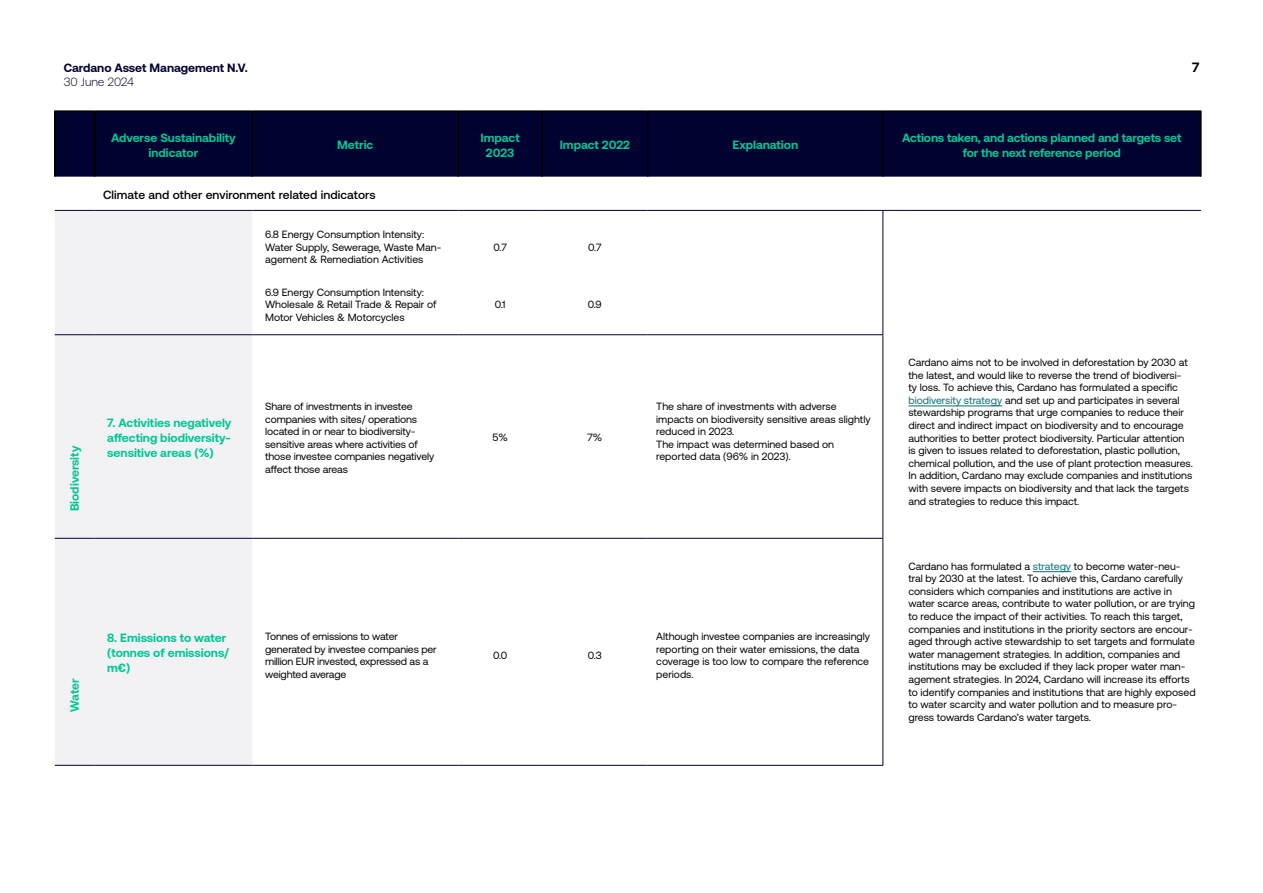
<style>
.page{position:relative;width:1263px;height:893px;background:#fff}
.page>*{position:absolute;margin:0;border:0;box-sizing:border-box;transform-origin:0 0}
.t1{font:700 13.5px "Aeonik";color:#000}
.t2{font:700 12px/15px "Aeonik";color:#00c795;text-align:center}
.t3{font:500 12px "Aeonik";letter-spacing:.01em;color:#000}
.t4{font:700 12px "Aeonik";color:#000230}
.t5{font:300 12px "Aeonik";color:#000230}
.t6{font:10.5px/12.6px "Aeonik";color:#000}
.s1{color:#0a6d76}
</style>
<div class="page">
<div style="left:56px;top:112px;width:1144px;height:65px;background:#000230"></div>
<div style="left:55px;top:211px;width:197px;height:554px;background:#f2f2f5"></div>
<hr style="left:54px;top:110px;width:40px;height:2px;background:#000">
<hr style="left:54px;top:112px;width:2px;height:65px;background:#000">
<hr style="left:94px;top:110px;width:158px;height:2px;background:#000">
<hr style="left:94px;top:112px;width:1px;height:65px;background:#000">
<hr style="left:252px;top:110px;width:206px;height:2px;background:#000">
<hr style="left:252px;top:112px;width:1px;height:65px;background:#000">
<hr style="left:458px;top:110px;width:84px;height:2px;background:#000">
<hr style="left:458px;top:112px;width:1px;height:65px;background:#000">
<hr style="left:542px;top:110px;width:106px;height:2px;background:#000">
<hr style="left:541px;top:112px;width:2px;height:65px;background:#000">
<hr style="left:648px;top:110px;width:235px;height:2px;background:#000">
<hr style="left:647px;top:112px;width:1px;height:65px;background:#000">
<hr style="left:883px;top:110px;width:318px;height:2px;background:#000">
<hr style="left:882px;top:112px;width:2px;height:65px;background:#000">
<hr style="left:1200px;top:112px;width:2px;height:65px;background:#000">
<hr style="left:55px;top:334px;width:39px;height:1px;background:#000230">
<hr style="left:94px;top:334px;width:158px;height:1px;background:#000230">
<hr style="left:252px;top:334px;width:206px;height:1px;background:#000230">
<hr style="left:458px;top:334px;width:84px;height:1px;background:#000230">
<hr style="left:542px;top:334px;width:106px;height:1px;background:#000230">
<hr style="left:648px;top:334px;width:235px;height:1px;background:#000230">
<hr style="left:55px;top:210px;width:39px;height:1px;background:#000230">
<hr style="left:94px;top:210px;width:158px;height:1px;background:#000230">
<hr style="left:252px;top:210px;width:206px;height:1px;background:#000230">
<hr style="left:458px;top:210px;width:84px;height:1px;background:#000230">
<hr style="left:542px;top:210px;width:106px;height:1px;background:#000230">
<hr style="left:648px;top:210px;width:235px;height:1px;background:#000230">
<hr style="left:883px;top:210px;width:318px;height:1px;background:#000230">
<hr style="left:882px;top:215px;width:1px;height:62px;background:#000230">
<hr style="left:882px;top:277px;width:1px;height:53px;background:#000230">
<hr style="left:882px;top:339px;width:1px;height:195px;background:#000230">
<hr style="left:882px;top:543px;width:1px;height:222px;background:#000230">
<hr style="left:55px;top:538px;width:39px;height:1px;background:#000230">
<hr style="left:94px;top:538px;width:158px;height:1px;background:#000230">
<hr style="left:252px;top:538px;width:206px;height:1px;background:#000230">
<hr style="left:458px;top:538px;width:84px;height:1px;background:#000230">
<hr style="left:542px;top:538px;width:106px;height:1px;background:#000230">
<hr style="left:648px;top:538px;width:235px;height:1px;background:#000230">
<hr style="left:55px;top:765px;width:39px;height:1px;background:#000230">
<hr style="left:94px;top:765px;width:158px;height:1px;background:#000230">
<hr style="left:252px;top:765px;width:206px;height:1px;background:#000230">
<hr style="left:458px;top:765px;width:84px;height:1px;background:#000230">
<hr style="left:542px;top:765px;width:106px;height:1px;background:#000230">
<hr style="left:648px;top:765px;width:235px;height:1px;background:#000230">
<hr style="left:908px;top:406px;width:94px;height:1px;background:#0a6d76">
<hr style="left:1033px;top:571px;width:38px;height:1px;background:#0a6d76">
<p class="t4" style="left:64px;top:61px;width:186px">Cardano Asset Management N.V.</p>
<p class="t1" style="left:1192px;top:60px;width:9px">7</p>
<p class="t5" style="left:64px;top:76px;width:72px">30 June 2024</p>
<p class="t2" style="left:111px;top:131px;width:126px;line-height:14.4px">Adverse Sustainability indicator</p>
<p class="t2" style="left:337px;top:138px;width:38px">Metric</p>
<p class="t2" style="left:480px;top:131px;width:41px;line-height:14.4px">Impact<br>2023</p>
<p class="t2" style="left:560px;top:138px;width:72px">Impact 2022</p>
<p class="t2" style="left:732px;top:138px;width:67px">Explanation</p>
<p class="t2" style="left:902px;top:131px;width:281px;line-height:14.4px">Actions taken, and actions planned and targets set for the next reference period</p>
<p class="t3" style="left:103px;top:188px;width:274px">Climate and other environment related indicators</p>
<p class="t6" style="left:265px;top:228px;width:178px">6.8 Energy Consumption Intensity:<br>Water Supply, Sewerage, Waste Man&shy;agement &amp; Remediation Activities</p>
<p class="t6" style="left:493px;top:241px;width:15px">0.7</p>
<p class="t6" style="left:588px;top:241px;width:15px">0.7</p>
<p class="t2" style="left:67px;top:511px;width:67px;rotate:-90deg">Biodiversity</p>
<p class="t2" style="left:107px;top:415px;width:126px;text-align:justify">7. Activities negatively affecting biodiversity&shy;sensitive areas (%)</p>
<p class="t6" style="left:265px;top:286px;width:173px">6.9 Energy Consumption Intensity:<br>Wholesale &amp; Retail Trade &amp; Repair of<br>Motor Vehicles &amp; Motorcycles</p>
<p class="t6" style="left:265px;top:400px;width:171px">Share of investments in investee companies with sites/ operations located in or near to biodiversity&shy;sensitive areas where activities of those investee companies negatively affect those areas</p>
<p class="t2" style="left:67px;top:712px;width:35px;rotate:-90deg">Water</p>
<p class="t2" style="left:107px;top:631px;width:123px;text-align:left">8. Emissions to water (tonnes of emissions/ m€)</p>
<p class="t6" style="left:265px;top:630px;width:173px">Tonnes of emissions to water generated by investee companies per million EUR invested, expressed as a weighted average</p>
<p class="t6" style="left:495px;top:298px;width:12px">0.1</p>
<p class="t6" style="left:588px;top:298px;width:15px">0.9</p>
<p class="t6" style="left:492px;top:431px;width:17px">5%</p>
<p class="t6" style="left:587px;top:431px;width:16px">7%</p>
<p class="t6" style="left:493px;top:649px;width:16px">0.0</p>
<p class="t6" style="left:588px;top:649px;width:15px">0.3</p>
<p class="t6" style="left:656px;top:400px;width:216px">The share of investments with adverse impacts on biodiversity sensitive areas slightly reduced in 2023.<br>The impact was determined based on reported data (96% in 2023).</p>
<p class="t6" style="left:656px;top:630px;width:215px">Although investee companies are increasingly reporting on their water emissions, the data coverage is too low to compare the reference periods.</p>
<p class="t6" style="left:908px;top:356px;width:286px">Cardano aims not to be involved in deforestation by 2030 at the latest, and would like to reverse the trend of biodiversi-<br>ty loss. To achieve this, Cardano has formulated a specific <span class="s1">biodiversity strategy</span> and set up and participates in several stewardship programs that urge companies to reduce their direct and indirect impact on biodiversity and to encourage authorities to better protect biodiversity. Particular attention is given to issues related to deforestation, plastic pollution, chemical pollution, and the use of plant protection measures.<br>In addition, Cardano may exclude companies and institutions with severe impacts on biodiversity and that lack the targets and strategies to reduce this impact.</p>
<p class="t6" style="left:908px;top:560px;width:289px">Cardano has formulated a <span class="s1">strategy</span> to become water-neu&shy;tral by 2030 at the latest. To achieve this, Cardano carefully considers which companies and institutions are active in water scarce areas, contribute to water pollution, or are trying to reduce the impact of their activities. To reach this target, companies and institutions in the priority sectors are encour&shy;aged through active stewardship to set targets and formulate water management strategies. In addition, companies and institutions may be excluded if they lack proper water man&shy;agement strategies. In 2024, Cardano will increase its efforts to identify companies and institutions that are highly exposed to water scarcity and water pollution and to measure pro&shy;gress towards Cardano’s water targets.</p>
</div>
